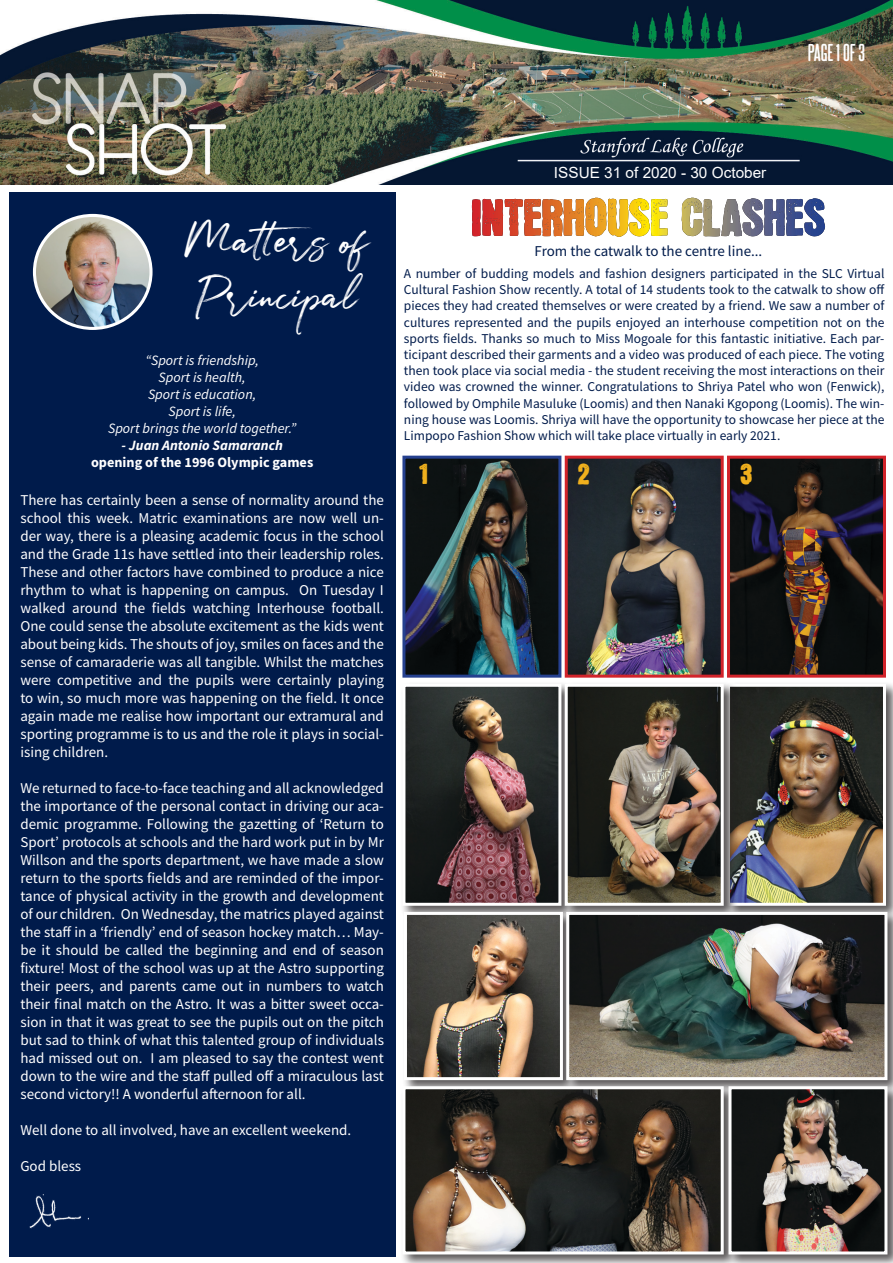
<style>
.page{position:relative;width:893px;height:1263px;background:#fff}
.page>*{position:absolute;margin:0;border:0;box-sizing:border-box;transform-origin:0 0}
.t1{font:49.95px/54.9px "Julietta Messie Demo";color:#fff}
.t2{font:27px "Ynsect Moksha";color:#f0b01d}
.t3{font:700 21px "Steelfish Rounded Rg";letter-spacing:-.005em;color:#fff}
.t4{font:15.3px "Arial";color:#fff}
.t5{font:15px/18px "Source Sans Pro";color:#fff;text-align:justify}
.t6{font:15px "Source Sans Pro";color:#001b4b}
.t7{font:italic 14.25px "Source Sans Pro";color:#fff}
.t8{font:700 14.25px "Source Sans Pro";color:#fff}
.t9{font:italic 700 14.25px "Source Sans Pro";color:#fff}
.t10{font:13.5px/16.2px "Source Sans Pro";color:#001b4b;text-align:justify}
</style>
<div class="page">
<img style="left:0;top:0;width:893px;height:185px">
<div style="left:9px;top:192px;width:386px;height:1064px;background:#001b4b"></div>
<img style="left:34px;top:215px;width:115px;height:113px">
<div style="left:33px;top:214px;width:120px;height:116px;border:3px solid #fff;border-radius:50%"></div>
<img style="left:29px;top:1194px;width:60px;height:35px">
<svg style="left:472px;top:198px;width:353px;height:39px"></svg>
<img style="left:682px;top:198px;width:20px;height:38px">
<img style="left:406px;top:460px;width:151px;height:214px">
<div style="left:402px;top:456px;width:159px;height:222px;border:3px solid #25408f"></div>
<img style="left:731px;top:460px;width:151px;height:214px">
<div style="left:727px;top:456px;width:159px;height:222px;border:3px solid #d2232a"></div>
<img style="left:569px;top:460px;width:151px;height:214px">
<div style="left:565px;top:456px;width:159px;height:222px;border:3px solid #d2232a"></div>
<div style="left:400px;top:681px;width:176px;height:239px;background:#231f20;opacity:.75"></div>
<img style="left:406px;top:688px;width:151px;height:214px">
<div style="left:402px;top:684px;width:159px;height:222px;border:3px solid #fff"></div>
<div style="left:725px;top:681px;width:168px;height:239px;background:#231f20;opacity:.75"></div>
<img style="left:738px;top:688px;width:144px;height:214px">
<div style="left:727px;top:684px;width:159px;height:222px;border:3px solid #fff"></div>
<div style="left:562px;top:681px;width:176px;height:239px;background:#231f20;opacity:.75"></div>
<img style="left:569px;top:688px;width:151px;height:214px">
<div style="left:565px;top:684px;width:159px;height:222px;border:3px solid #fff"></div>
<div style="left:402px;top:910px;width:175px;height:184px;background:#231f20;opacity:.75"></div>
<img style="left:408px;top:916px;width:151px;height:160px">
<div style="left:404px;top:912px;width:159px;height:168px;border:3px solid #fff"></div>
<div style="left:564px;top:910px;width:329px;height:184px;background:#231f20;opacity:.75"></div>
<img style="left:570px;top:916px;width:313px;height:160px">
<div style="left:566px;top:912px;width:321px;height:168px;border:3px solid #fff"></div>
<div style="left:400px;top:1084px;width:338px;height:179px;background:#231f20;opacity:.75"></div>
<img style="left:406px;top:1090px;width:314px;height:160px">
<div style="left:402px;top:1086px;width:322px;height:168px;border:3px solid #fff"></div>
<div style="left:726px;top:1084px;width:167px;height:179px;background:#231f20;opacity:.75"></div>
<img style="left:732px;top:1090px;width:151px;height:160px">
<div style="left:728px;top:1086px;width:159px;height:168px;border:3px solid #fff"></div>
<p class="t3" style="left:808px;top:38px;width:59px">PAGE 1 OF 3</p>
<p class="t1" style="left:185px;top:208px;width:184px">Matters of<br>Principal</p>
<p class="t7" style="left:145px;top:351px;width:115px">“Sport is friendship,</p>
<p class="t7" style="left:159px;top:368px;width:89px">Sport is health,</p>
<p class="t7" style="left:148px;top:385px;width:110px">Sport is education,</p>
<p class="t7" style="left:168px;top:402px;width:69px">Sport is life,</p>
<p class="t7" style="left:108px;top:419px;width:190px">Sport brings the world together.”</p>
<p class="t9" style="left:122px;top:436px;width:163px">- Juan Antonio Samaranch</p>
<p class="t8" style="left:91px;top:453px;width:224px">opening of the 1996 Olympic games</p>
<p class="t5" style="left:20px;top:491px;width:365px">There has certainly been a sense of normality around the school this week. Matric examinations are now well un&shy;der way, there is a pleasing academic focus in the school and the Grade 11s have settled into their leadership roles.<br>These and other factors have combined to produce a nice rhythm to what is happening on campus. On Tuesday I walked around the fields watching Interhouse football.<br>One could sense the absolute excitement as the kids went about being kids. The shouts of joy, smiles on faces and the sense of camaraderie was all tangible. Whilst the matches were competitive and the pupils were certainly playing to win, so much more was happening on the field. It once again made me realise how important our extramural and sporting programme is to us and the role it plays in social&shy;ising children.</p>
<p class="t5" style="left:20px;top:779px;width:365px">We returned to face-to-face teaching and all acknowledged the importance of the personal contact in driving our aca&shy;demic programme. Following the gazetting of ‘Return to Sport’ protocols at schools and the hard work put in by Mr Willson and the sports department, we have made a slow return to the sports fields and are reminded of the impor&shy;tance of physical activity in the growth and development of our children. On Wednesday, the matrics played against the staff in a ‘friendly’ end of season hockey match… May&shy;be it should be called the beginning and end of season fixture! Most of the school was up at the Astro supporting their peers, and parents came out in numbers to watch their final match on the Astro. It was a bitter sweet occa&shy;sion in that it was great to see the pupils out on the pitch but sad to think of what this talented group of individuals had missed out on. I am pleased to say the contest went down to the wire and the staff pulled off a miraculous last second victory!! A wonderful afternoon for all.</p>
<p class="t5" style="left:20px;top:1121px;width:332px">Well done to all involved, have an excellent weekend.</p>
<p class="t5" style="left:20px;top:1157px;width:62px">God bless</p>
<p class="t4" style="left:554px;top:162px;width:214px">ISSUE 31 of 2020 - 30 October</p>
<p class="t6" style="left:535px;top:241px;width:229px">From the catwalk to the centre line...</p>
<p class="t10" style="left:404px;top:265px;width:482px">A number of budding models and fashion designers participated in the SLC Virtual Cultural Fashion Show recently. A total of 14 students took to the catwalk to show off pieces they had created themselves or were created by a friend. We saw a number of cultures represented and the pupils enjoyed an interhouse competition not on the sports fields. Thanks so much to Miss Mogoale for this fantastic initiative. Each par&shy;ticipant described their garments and a video was produced of each piece. The voting then took place via social media - the student receiving the most interactions on their video was crowned the winner. Congratulations to Shriya Patel who won (Fenwick), followed by Omphile Masuluke (Loomis) and then Nanaki Kgopong (Loomis). The win&shy;ning house was Loomis. Shriya will have the opportunity to showcase her piece at the Limpopo Fashion Show which will take place virtually in early 2021.</p>
<p class="t2" style="left:419px;top:461px;width:10px">1</p>
<p class="t2" style="left:579px;top:461px;width:13px">2</p>
<p class="t2" style="left:741px;top:461px;width:13px">3</p>
</div>
